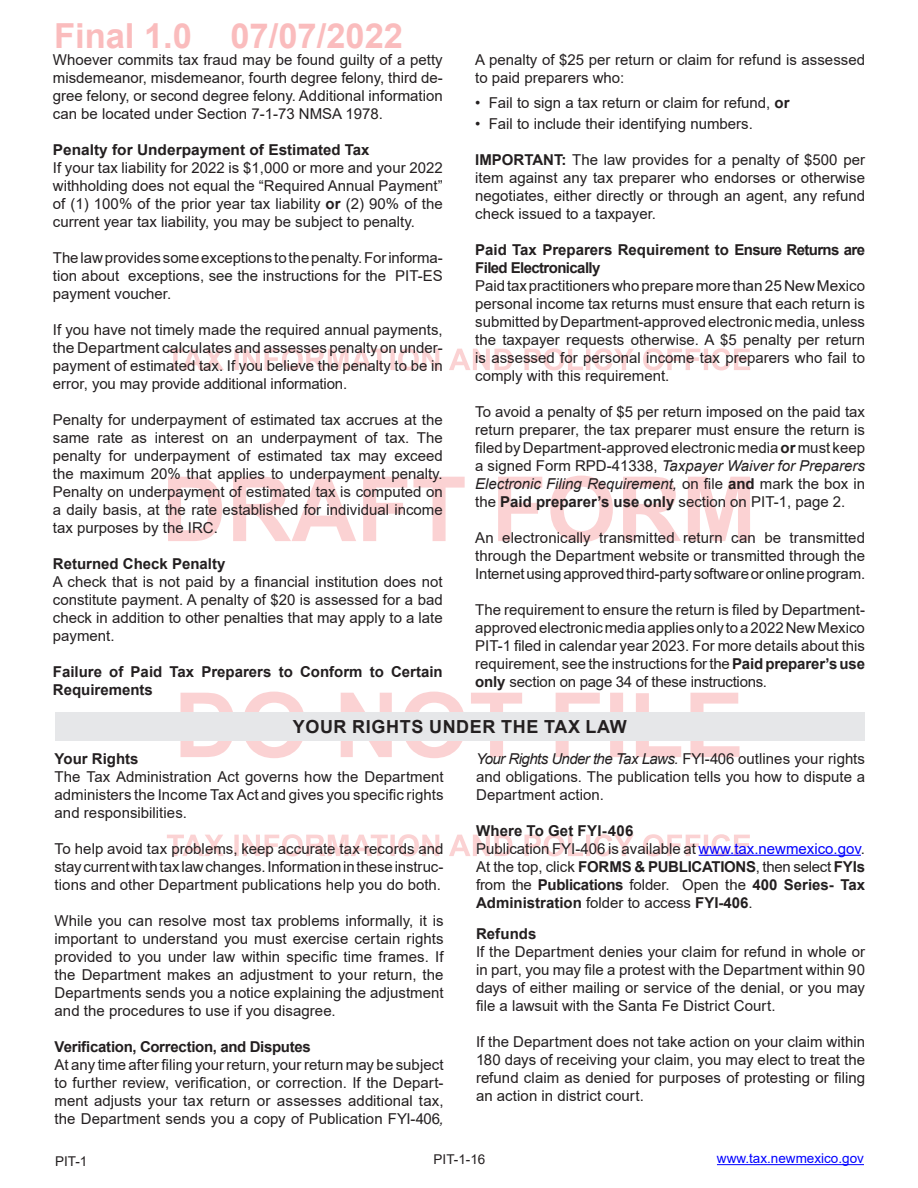
<style>
.page{position:relative;width:918px;height:1188px;background:#fff}
.page>*{position:absolute;margin:0;border:0;box-sizing:border-box;transform-origin:0 0}
.t1{font:700 34.5px "Arial";color:#fabcbd}
.TOC_Header{font:700 18px "Arial";letter-spacing:.035em;color:#231f20}
.t2{font:15px/18px "Arial";color:#231f20;text-align:justify}
.TOC_SubHeader_L1{font:700 15px/18px "Arial";color:#231f20}
.TOC_SubHeader_L1-2{font:700 15px/18px "Arial";letter-spacing:-.04em;color:#231f20}
.TOC_SubHeader_L1-3{font:700 15px "Arial";letter-spacing:-.02em;color:#231f20}
.t3{font:13.5px "Arial";color:#00f}
.t4{font:13.5px "Arial";color:#231f20}
.s1{font-weight:700}
.s2{font-style:italic}
.s3{color:#00f}
</style>
<div class="page">
<svg style="left:167px;top:834px;width:583px;height:22px"></svg>
<svg style="left:181px;top:692px;width:559px;height:66px"></svg>
<svg style="left:168px;top:476px;width:582px;height:66px"></svg>
<svg style="left:167px;top:348px;width:583px;height:22px"></svg>
<div style="left:55px;top:713px;width:810px;height:28px;background:#e6e7e9"></div>
<hr style="left:699px;top:855px;width:162px;height:1px;background:#00f">
<hr style="left:717px;top:1164px;width:147px;height:1px;background:#00f">
<h1 class="t1" style="left:54px;top:12px;width:351px">Final 1.0 07/07/2022</h1>
<p class="t2" style="left:53px;top:51px;width:391px">Whoever commits tax fraud may be found guilty of a petty misdemeanor, misdemeanor, fourth degree felony, third de&shy;gree felony, or second degree felony. Additional information can be located under Section 7-1-73 NMSA 1978.</p>
<p class="TOC_SubHeader_L1" style="left:53px;top:141px;width:318px">Penalty for Underpayment of Estimated Tax</p>
<p class="t2" style="left:53px;top:159px;width:391px">If your tax liability for 2022 is $1,000 or more and your 2022 withholding does not equal the “Required Annual Payment” of (1) 100% of the prior year tax liability <span class="s1">or</span> (2) 90% of the current year tax liability, you may be subject to penalty.</p>
<p class="t2" style="left:53px;top:249px;width:391px">The law provides some exceptions to the penalty. For informa&shy;tion about exceptions, see the instructions for the PIT-ES payment voucher.</p>
<p class="t2" style="left:53px;top:321px;width:391px">If you have not timely made the required annual payments, the Department calculates and assesses penalty on under&shy;payment of estimated tax. If you believe the penalty to be in error, you may provide additional information.</p>
<p class="t2" style="left:53px;top:411px;width:391px">Penalty for underpayment of estimated tax accrues at the same rate as interest on an underpayment of tax. The penalty for underpayment of estimated tax may exceed the maximum 20% that applies to underpayment penalty.<br>Penalty on underpayment of estimated tax is computed on a daily basis, at the rate established for individual income tax purposes by the IRC.</p>
<p class="TOC_SubHeader_L1" style="left:53px;top:555px;width:174px">Returned Check Penalty</p>
<p class="t2" style="left:53px;top:573px;width:391px">A check that is not paid by a financial institution does not constitute payment. A penalty of $20 is assessed for a bad check in addition to other penalties that may apply to a late payment.</p>
<p class="TOC_SubHeader_L1" style="left:53px;top:663px;width:391px">Failure of Paid Tax Preparers to Conform to Certain<br>Requirements</p>
<p class="t2" style="left:475px;top:51px;width:391px">A penalty of $25 per return or claim for refund is assessed to paid preparers who:</p>
<p class="t2" style="left:475px;top:94px;width:316px">• Fail to sign a tax return or claim for refund, <span class="s1">or</span></p>
<p class="t2" style="left:475px;top:115px;width:279px">• Fail to include their identifying numbers.</p>
<p class="t2" style="left:475px;top:151px;width:391px"><span class="s1">IMPORTANT:</span> The law provides for a penalty of $500 per item against any tax preparer who endorses or otherwise negotiates, either directly or through an agent, any refund check issued to a taxpayer.</p>
<p class="TOC_SubHeader_L1-2" style="left:475px;top:241px;width:391px">Paid Tax Preparers Requirement to Ensure Returns are<br>Filed Electronically</p>
<p class="t2" style="left:475px;top:277px;width:391px">Paid tax practitioners who prepare more than 25 New Mexico personal income tax returns must ensure that each return is submitted by Department-approved electronic media, unless the taxpayer requests otherwise. A $5 penalty per return is assessed for personal income tax preparers who fail to comply with this requirement.</p>
<p class="t2" style="left:475px;top:403px;width:391px">To avoid a penalty of $5 per return imposed on the paid tax return preparer, the tax preparer must ensure the return is filed by Department-approved electronic media <span class="s1">or</span> must keep a signed Form RPD-41338, <span class="s2">Taxpayer Waiver for Preparers Electronic Filing Requirement,</span> on file <span class="s1">and</span> mark the box in the <span class="s1">Paid preparer’s use only</span> section on PIT-1, page 2.</p>
<p class="t2" style="left:475px;top:529px;width:392px">An electronically transmitted return can be transmitted through the Department website or transmitted through the Internet using approved third-party software or online program.</p>
<p class="t2" style="left:475px;top:601px;width:391px">The requirement to ensure the return is filed by Department&shy;approved electronic media applies only to a 2022 New Mexico PIT-1 filed in calendar year 2023. For more details about this requirement, see the instructions for the <span class="s1">Paid preparer’s use only</span> section on page 34 of these instructions.</p>
<p class="TOC_Header" style="left:293px;top:714px;width:336px">YOUR RIGHTS UNDER THE TAX LAW</p>
<p class="TOC_SubHeader_L1" style="left:55px;top:750px;width:85px">Your Rights</p>
<p class="t2" style="left:55px;top:767px;width:391px">The Tax Administration Act governs how the Department administers the Income Tax Act and gives you specific rights and responsibilities.</p>
<p class="t2" style="left:55px;top:839px;width:391px">To help avoid tax problems, keep accurate tax records and stay current with tax law changes. Information in these instruc&shy;tions and other Department publications help you do both.</p>
<p class="t2" style="left:55px;top:911px;width:391px">While you can resolve most tax problems informally, it is important to understand you must exercise certain rights provided to you under law within specific time frames. If the Department makes an adjustment to your return, the Departments sends you a notice explaining the adjustment and the procedures to use if you disagree.</p>
<p class="TOC_SubHeader_L1-3" style="left:55px;top:1036px;width:258px">Verification, Correction, and Disputes</p>
<p class="t2" style="left:55px;top:1055px;width:391px">At any time after filing your return, your return may be subject to further review, verification, or correction. If the Depart&shy;ment adjusts your tax return or assesses additional tax, the Department sends you a copy of Publication FYI-406<span class="s2">,</span></p>
<p class="t2" style="left:476px;top:749px;width:391px"><span class="s2">Your Rights Under the Tax Laws.</span> FYI-406 outlines your rights and obligations. The publication tells you how to dispute a Department action.</p>
<p class="TOC_SubHeader_L1" style="left:476px;top:822px;width:159px">Where To Get FYI-406</p>
<p class="t2" style="left:476px;top:839px;width:391px">Publication FYI-406 is available at <span class="s3">www.tax.newmexico.gov</span>.<br>At the top, click <span class="s1">FORMS &amp; PUBLICATIONS</span>, then select <span class="s1">FYIs </span>from the <span class="s1">Publications</span> folder. Open the <span class="s1">400 Series- Tax Administration</span> folder to access <span class="s1">FYI-406</span>.</p>
<p class="TOC_SubHeader_L1" style="left:476px;top:925px;width:62px">Refunds</p>
<p class="t2" style="left:476px;top:943px;width:391px">If the Department denies your claim for refund in whole or in part, you may file a protest with the Department within 90 days of either mailing or service of the denial, or you may file a lawsuit with the Santa Fe District Court.</p>
<p class="t2" style="left:476px;top:1033px;width:391px">If the Department does not take action on your claim within 180 days of receiving your claim, you may elect to treat the refund claim as denied for purposes of protesting or filing an action in district court.</p>
<p class="t4" style="left:55px;top:1152px;width:34px">PIT-1</p>
<p class="t4" style="left:434px;top:1150px;width:53px">PIT-1-16</p>
<p class="t3" style="left:717px;top:1149px;width:149px">www.tax.newmexico.gov</p>
</div>
